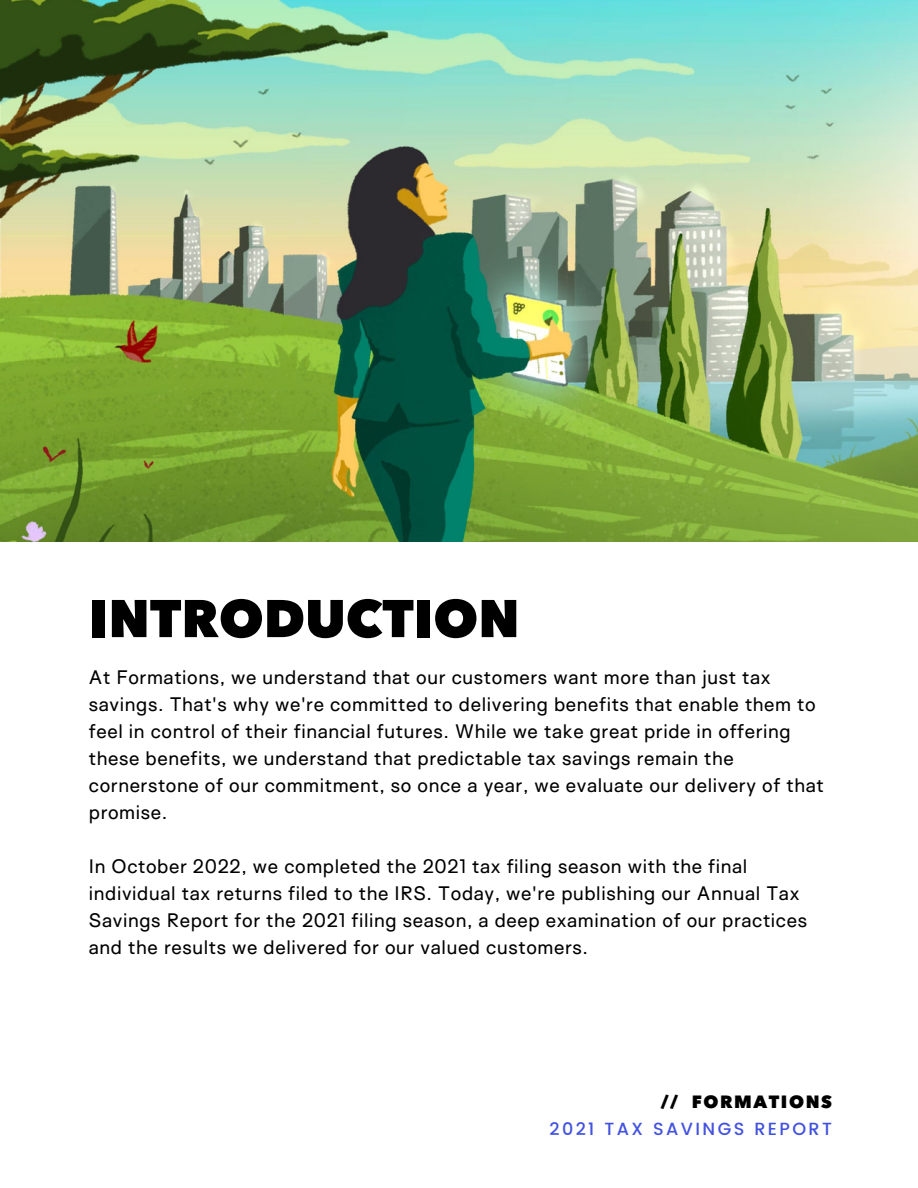
<style>
.page{position:relative;width:918px;height:1188px;background:#fff}
.page>*{position:absolute;margin:0;border:0;box-sizing:border-box;transform-origin:0 0}
.t1{font:800 52.5px "Avenir Next LT Pro";color:#000}
.t2{font:18px/27px "Surt Normal";letter-spacing:.035em;color:#000}
.t3{font:500 17.55px "Poppins";letter-spacing:.135em;color:#4252df}
.t4{font:800 17.55px "Avenir Next LT Pro";letter-spacing:.09em;color:#000}
</style>
<div class="page">
<img style="left:0;top:0;width:918px;height:541px">
<h1 class="t1" style="left:89px;top:597px;width:432px">INTRODUCTION</h1>
<p class="t2" style="left:89px;top:663px;width:736px">At Formations, we understand that our customers want more than just tax savings. That's why we're committed to delivering benefits that enable them to feel in control of their financial futures. While we take great pride in offering these benefits, we understand that predictable tax savings remain the cornerstone of our commitment, so once a year, we evaluate our delivery of that promise.</p>
<p class="t2" style="left:89px;top:852px;width:720px">In October 2022, we completed the 2021 tax filing season with the final individual tax returns filed to the IRS. Today, we're publishing our Annual Tax Savings Report for the 2021 filing season, a deep examination of our practices and the results we delivered for our valued customers.</p>
<p class="t4" style="left:661px;top:1095px;width:173px">// FORMATIONS</p>
<p class="t3" style="left:550px;top:1119px;width:284px">2021 TAX SAVINGS REPORT</p>
</div>
